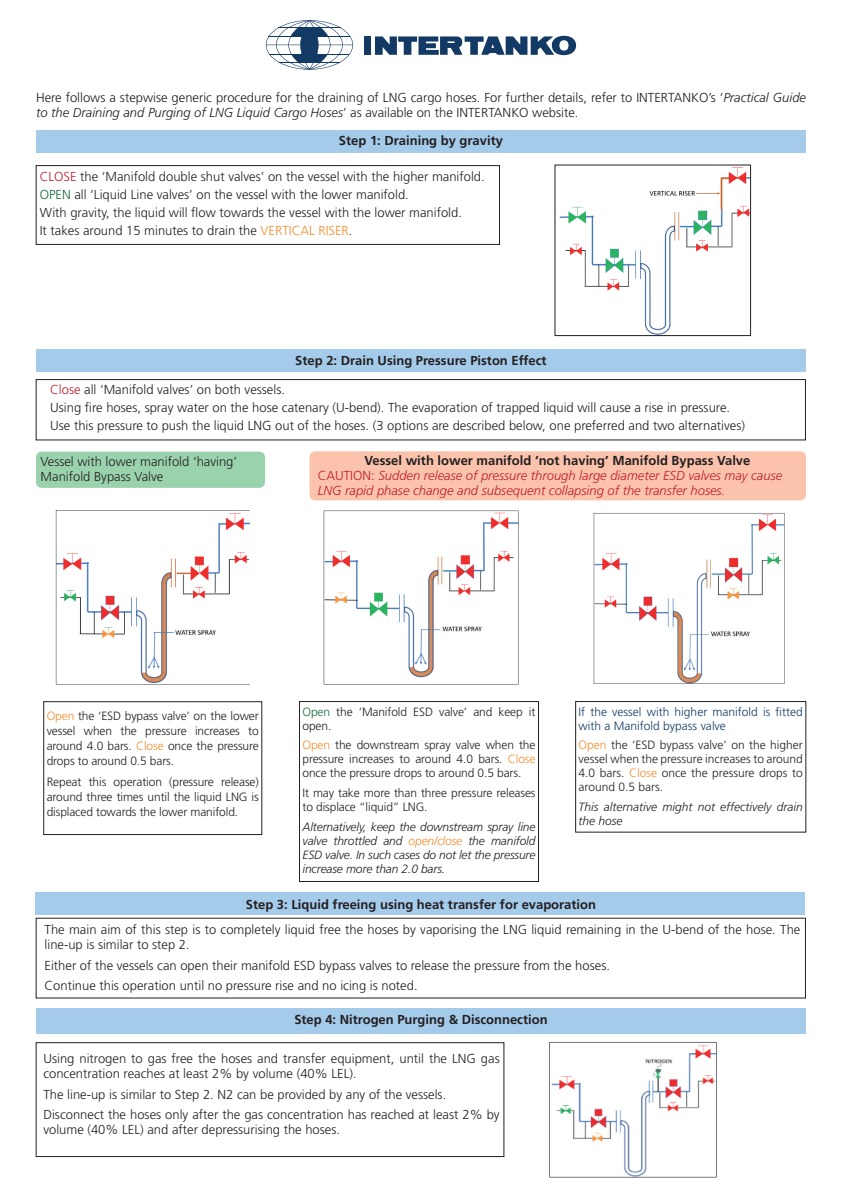
<style>
.page{position:relative;width:842px;height:1191px;background:#fff}
.page>*{position:absolute;margin:0;border:0;box-sizing:border-box;transform-origin:0 0}
.t1{font:300 13px/17.8px "Frutiger LT Std";color:#231f20}
.t2{font:italic 300 13px/15px "Frutiger LT Std";color:#bc1f2d}
.t3{font:700 13px "Frutiger LT Std";color:#231f20}
.t4{font:300 12px/14px "Frutiger LT Std";letter-spacing:-.01em;color:#231f20;text-align:justify}
.t5{font:italic 300 12px/14px "Frutiger LT Std";letter-spacing:-.01em;color:#231f20;text-align:justify}
.t6{font:300 12px/14px "Frutiger LT Std";color:#133a64}
.s1{font-style:italic}
.s2{color:#bc1f2d}
.s3{color:#1b6b3c}
.s4{color:#f28d2d}
.s5{font-weight:700;font-style:normal;color:#231f20}
.s6{font-style:normal}
</style>
<div class="page">
<div style="left:36px;top:1008px;width:770px;height:25px;background:#a5cbeb"></div>
<div style="left:35px;top:892px;width:770px;height:22px;background:#a5cbeb"></div>
<div style="left:36px;top:350px;width:770px;height:22px;background:#a5cbeb"></div>
<div style="left:36px;top:131px;width:770px;height:22px;background:#a5cbeb"></div>
<img style="left:559px;top:167px;width:190px;height:167px">
<div style="left:555px;top:165px;width:196px;height:171px;border:1px solid #231f20"></div>
<div style="left:36px;top:165px;width:464px;height:79px;border:1px solid #231f20"></div>
<div style="left:364px;top:36px;width:7px;height:19px;background:#133a64"></div>
<svg style="left:375px;top:36px;width:201px;height:19px"></svg>
<svg style="left:266px;top:20px;width:87px;height:50px"></svg>
<hr style="left:278px;top:28px;width:63px;height:1px;background:#133a64">
<hr style="left:269px;top:36px;width:81px;height:1px;background:#133a64">
<hr style="left:266px;top:45px;width:87px;height:1px;background:#133a64">
<hr style="left:269px;top:54px;width:80px;height:1px;background:#133a64">
<hr style="left:279px;top:62px;width:61px;height:1px;background:#133a64">
<div style="left:36px;top:379px;width:769px;height:61px;border:1px solid #231f20"></div>
<div style="left:36px;top:451px;width:229px;height:37px;background:#9ad2ae;border-radius:6px"></div>
<img style="left:56px;top:510px;width:193px;height:174px">
<img style="left:324px;top:510px;width:195px;height:174px">
<img style="left:593px;top:513px;width:191px;height:171px">
<div style="left:309px;top:451px;width:497px;height:49px;background:#fbc2ac;border-radius:6px"></div>
<div style="left:44px;top:701px;width:218px;height:133px;border:1px solid #231f20"></div>
<div style="left:299px;top:701px;width:240px;height:180px;border:1px solid #231f20"></div>
<div style="left:575px;top:701px;width:231px;height:131px;border:1px solid #231f20"></div>
<div style="left:36px;top:1042px;width:468px;height:114px;border:1px solid #231f20"></div>
<img style="left:549px;top:1041px;width:168px;height:136px">
<p class="t1" style="left:36px;top:90px;width:771px;line-height:15px">Here follows a stepwise generic procedure for the draining of LNG cargo hoses. For further details, refer to INTERTANKO’s ‘<span class="s1">Practical Guide to the Draining and Purging of LNG Liquid Cargo Hoses</span>’ as available on the INTERTANKO website.</p>
<p class="t3" style="left:339px;top:133px;width:166px">Step 1: Draining by gravity</p>
<p class="t1" style="left:40px;top:168px;width:446px"><span class="s2">CLOSE</span> the ‘Manifold double shut valves’ on the vessel with the higher manifold.<br><span class="s3">OPEN</span> all ‘Liquid Line valves’ on the vessel with the lower manifold.<br>With gravity, the liquid will flow towards the vessel with the lower manifold.<br>It takes around 15 minutes to drain the <span class="s4">VERTICAL RISER</span>.</p>
<p class="t3" style="left:295px;top:353px;width:253px">Step 2: Drain Using Pressure Piston Effect</p>
<p class="t1" style="left:50px;top:381px;width:696px"><span class="s2">Close</span> all ‘Manifold valves’ on both vessels.<br>Using fire hoses, spray water on the hose catenary (U-bend). The evaporation of trapped liquid will cause a rise in pressure.<br>Use this pressure to push the liquid LNG out of the hoses. (3 options are described below, one preferred and two alternatives)</p>
<p class="t1" style="left:41px;top:454px;width:198px;line-height:15px">Vessel with lower manifold ‘having’<br>Manifold Bypass Valve</p>
<p class="t2" style="left:318px;top:453px;width:466px;text-indent:47px"><span class="s5">Vessel with lower manifold ‘not having’ Manifold Bypass Valve<br></span><span class="s6">CAUTION:</span> Sudden release of pressure through large diameter ESD valves may cause<br>LNG rapid phase change and subsequent collapsing of the transfer hoses.</p>
<p class="t4" style="left:47px;top:708px;width:214px;line-height:15px"><span class="s4">Open</span> the ‘ESD bypass valve’ on the lower vessel when the pressure increases to around 4.0 bars. <span class="s4">Close</span> once the pressure drops to around 0.5 bars.</p>
<p class="t4" style="left:47px;top:774px;width:214px;line-height:15px">Repeat this operation (pressure release) around three times until the liquid LNG is displaced towards the lower manifold.</p>
<p class="t4" style="left:302px;top:705px;width:234px"><span class="s3">Open</span> the ‘Manifold ESD valve’ and keep it open.</p>
<p class="t4" style="left:302px;top:738px;width:235px"><span class="s4">Open</span> the downstream spray valve when the pressure increases to around 4.0 bars. <span class="s4">Close </span>once the pressure drops to around 0.5 bars.</p>
<p class="t4" style="left:302px;top:786px;width:235px">It may take more than three pressure releases to displace “liquid” LNG.</p>
<p class="t5" style="left:302px;top:820px;width:235px">Alternatively, keep the downstream spray line valve throttled and <span class="s4">open/close</span> the manifold ESD valve. In such cases do not let the pressure increase more than 2.0 bars.</p>
<p class="t6" style="left:579px;top:705px;width:226px">If the vessel with higher manifold is fitted with a Manifold bypass valve</p>
<p class="t4" style="left:579px;top:738px;width:226px"><span class="s4">Open</span> the ‘ESD bypass valve’ on the higher vessel when the pressure increases to around 4.0 bars. <span class="s4">Close</span> once the pressure drops to around 0.5 bars.</p>
<p class="t5" style="left:579px;top:800px;width:226px">This alternative might not effectively drain the hose</p>
<p class="t3" style="left:246px;top:896px;width:352px">Step 3: Liquid freeing using heat transfer for evaporation</p>
<p class="t1" style="left:45px;top:922px;width:757px;line-height:15px">The main aim of this step is to completely liquid free the hoses by vaporising the LNG liquid remaining in the U-bend of the hose. The line-up is similar to step 2.</p>
<p class="t1" style="left:45px;top:955px;width:567px;line-height:20.7px">Either of the vessels can open their manifold ESD bypass valves to release the pressure from the hoses.<br>Continue this operation until no pressure rise and no icing is noted.</p>
<p class="t3" style="left:294px;top:1011px;width:255px">Step 4: Nitrogen Purging &amp; Disconnection</p>
<p class="t1" style="left:43px;top:1051px;width:458px;line-height:15px">Using nitrogen to gas free the hoses and transfer equipment, until the LNG gas concentration reaches at least 2% by volume (40% LEL).</p>
<p class="t1" style="left:43px;top:1084px;width:458px;line-height:20.7px">The line-up is similar to Step 2. N2 can be provided by any of the vessels.<br>Disconnect the hoses only after the gas concentration has reached at least 2% by</p>
<p class="t1" style="left:43px;top:1121px;width:298px">volume (40% LEL) and after depressurising the hoses.</p>
</div>
